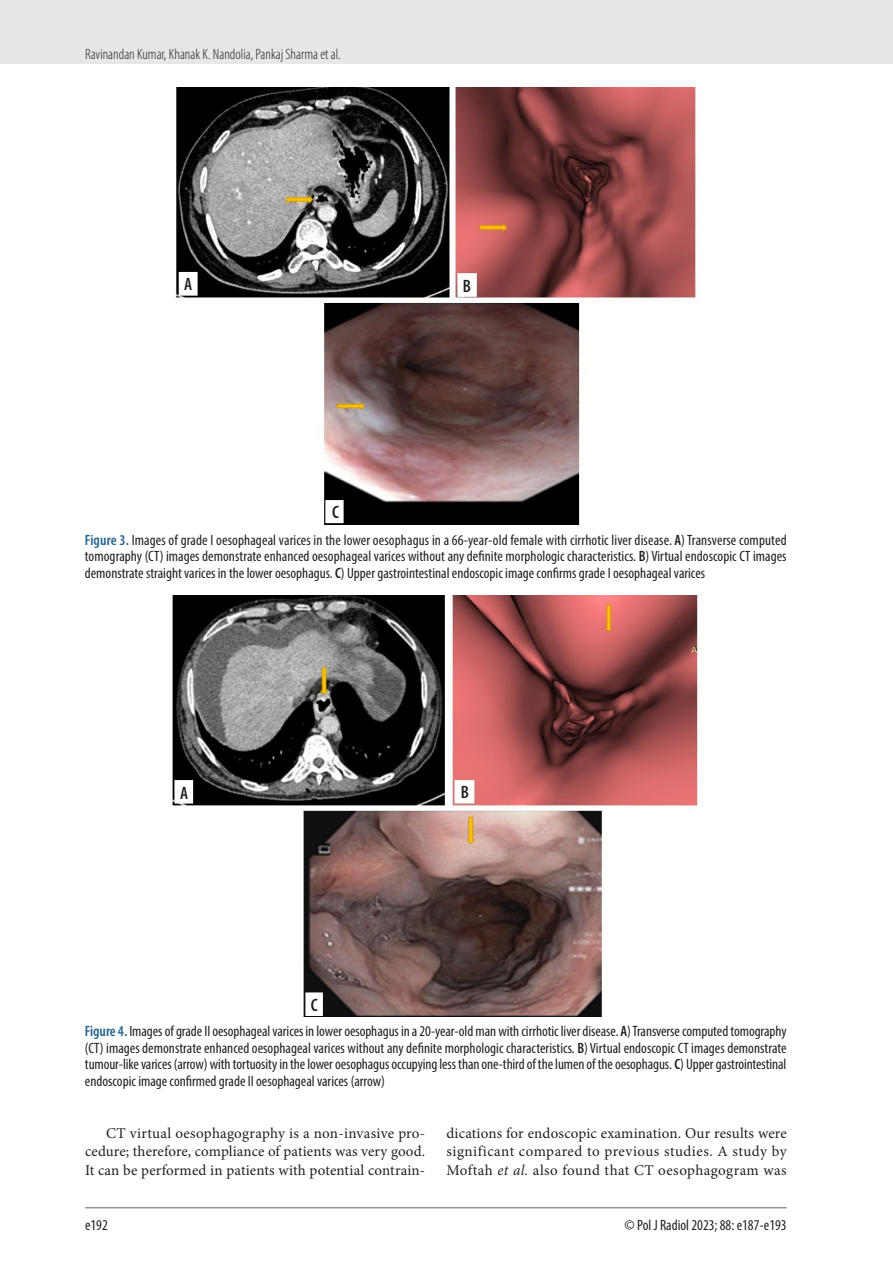
<style>
.page{position:relative;width:893px;height:1263px;background:#fff}
.page>*{position:absolute;margin:0;border:0;box-sizing:border-box;transform-origin:0 0}
.rycina_podpis{font:600 condensed 18px "Myriad Pro";color:#231f20}
.rycina_podpis-2{font:condensed 15px/16.5px "Myriad Pro";color:#231f20;text-align:justify}
.tekst{font:15px/18.8px "Minion Pro";letter-spacing:.015em;color:#231f20;text-align:justify}
.t1{font:300 condensed 15px "Myriad Pro";color:#231f20}
.s1{font-weight:600;color:#24648f}
.s2{font-weight:600}
.s3{font-style:italic}
</style>
<div class="page">
<div style="left:0;top:0;width:893px;height:64px;background:#e6e7e9"></div>
<hr style="left:85px;top:1207px;width:702px;height:1px;background:#939598">
<img style="left:172px;top:595px;width:527px;height:421px">
<img style="left:176px;top:87px;width:520px;height:437px">
<div style="left:182px;top:275px;width:13px;height:17px;background:#fff"></div>
<div style="left:460px;top:276px;width:13px;height:17px;background:#fff"></div>
<div style="left:329px;top:503px;width:13px;height:17px;background:#fff"></div>
<div style="left:178px;top:783px;width:13px;height:17px;background:#fff"></div>
<div style="left:458px;top:783px;width:13px;height:17px;background:#fff"></div>
<div style="left:308px;top:996px;width:13px;height:17px;background:#fff"></div>
<p class="t1" style="left:85px;top:45px;width:257px">Ravinandan Kumar, Khanak K. Nandolia, Pankaj Sharma et al.</p>
<p class="rycina_podpis" style="left:184px;top:273px;width:10px">A</p>
<p class="rycina_podpis" style="left:463px;top:275px;width:10px">B</p>
<p class="rycina_podpis" style="left:332px;top:501px;width:8px">C</p>
<p class="rycina_podpis-2" style="left:85px;top:531px;width:703px"><span class="s1">Figure 3.</span> Images of grade I oesophageal varices in the lower oesophagus in a 66-year-old female with cirrhotic liver disease. <span class="s2">A</span>) Transverse computed tomography (CT) images demonstrate enhanced oesophageal varices without any definite morphologic characteristics. <span class="s2">B</span>) Virtual endoscopic CT images demonstrate straight varices in the lower oesophagus. <span class="s2">C</span>) Upper gastrointestinal endoscopic image confirms grade I oesophageal varices</p>
<p class="rycina_podpis" style="left:180px;top:782px;width:10px">A</p>
<p class="rycina_podpis" style="left:461px;top:781px;width:10px">B</p>
<p class="rycina_podpis" style="left:311px;top:994px;width:8px">C</p>
<p class="rycina_podpis-2" style="left:85px;top:1023px;width:703px"><span class="s1">Figure 4.</span> Images of grade II oesophageal varices in lower oesophagus in a 20-year-old man with cirrhotic liver disease. <span class="s2">A</span>) Transverse computed tomography (CT) images demonstrate enhanced oesophageal varices without any definite morphologic characteristics. <span class="s2">B</span>) Virtual endoscopic CT images demonstrate tumour-like varices (arrow) with tortuosity in the lower oesophagus occupying less than one-third of the lumen of the oesophagus. <span class="s2">C</span>) Upper gastrointestinal endoscopic image confirmed grade II oesophageal varices (arrow)</p>
<p class="tekst" style="left:85px;top:1123px;width:342px;text-indent:21px">CT virtual oesophagography is a non-invasive pro&shy;cedure; therefore, compliance of patients was very good.<br>It can be performed in patients with potential contrain-</p>
<p class="tekst" style="left:446px;top:1123px;width:342px">dications for endoscopic examination. Our results were significant compared to previous studies. A study by Moftah <span class="s3">et al.</span> also found that CT oesophagogram was</p>
<p class="rycina_podpis-2" style="left:85px;top:1216px;width:24px">e192</p>
<p class="rycina_podpis-2" style="left:625px;top:1216px;width:164px">© Pol J Radiol 2023; 88: e187-e193</p>
</div>
